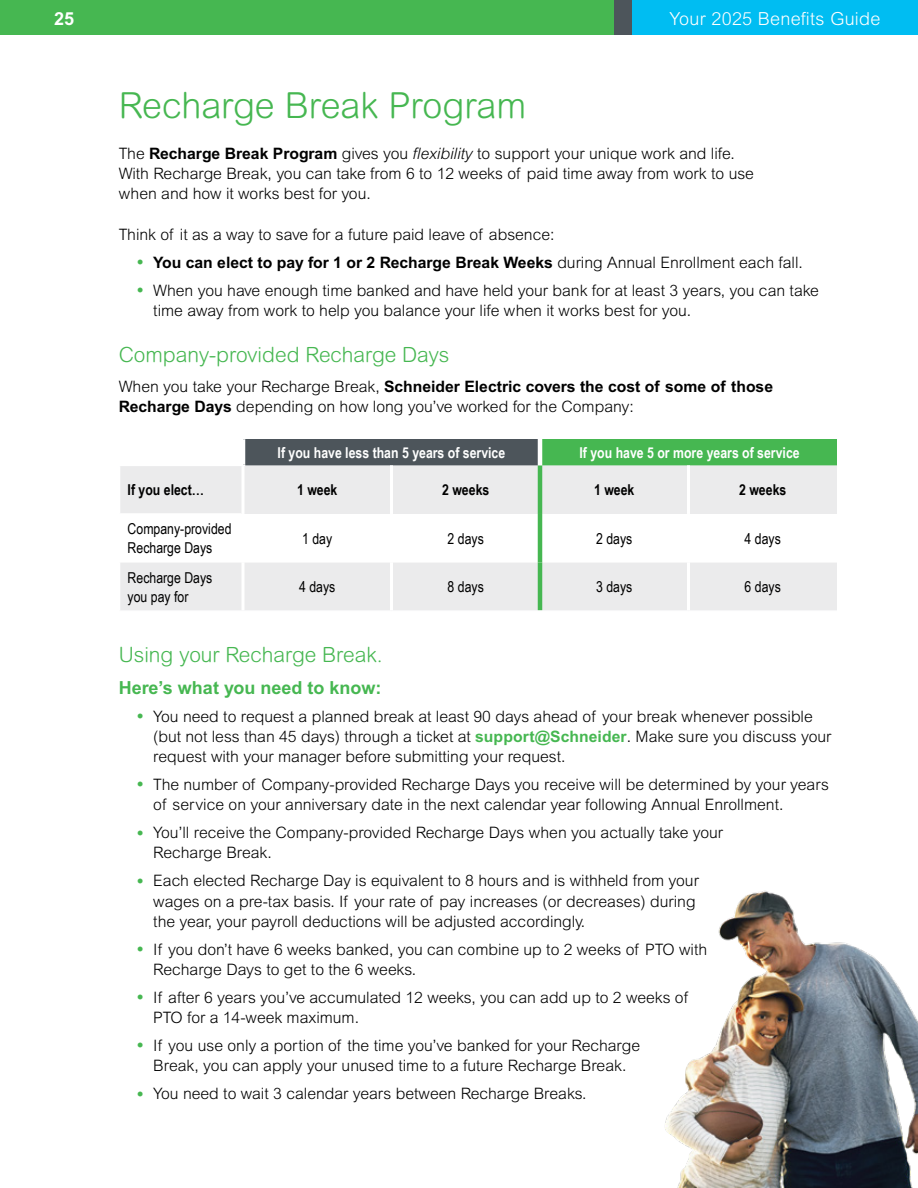
<style>
.page{position:relative;width:918px;height:1188px;background:#fff}
.page>*{position:absolute;margin:0;border:0;box-sizing:border-box;transform-origin:0 0}
.t1{font:300 36px "Arial Rounded MT Std";color:#46b751}
.t2{font:300 21px "Arial Rounded MT Std";color:#46b751}
.t3{font:700 18px "Arial MT Pro";color:#46b751}
.t4{font:300 18px "Arial MT Pro";letter-spacing:.015em;color:#fff}
.t5{font:700 18px "Arial MT Pro";color:#fff}
.t6{font:300 15.75px/20.2px "Arial MT Pro";color:#000}
.t7{font:700 15.75px "Arial MT Pro";color:#000}
.t8{font:15px/19.5px "Arial Narrow";color:#000}
.t9{font:700 15px "Arial Narrow";color:#fff}
.t10{font:700 15px "Arial Narrow";color:#000}
.s1{font-weight:700}
.s2{font-style:italic}
.s3{font-family:"Arial";font-weight:400;font-size:19.5px;color:#46b751}
.s4{font-weight:300}
.s5{font-weight:700;color:#46b751}
</style>
<div class="page">
<div style="left:632px;top:0;width:286px;height:35px;background:#00bdf2"></div>
<div style="left:0;top:0;width:632px;height:35px;background:#46b751"></div>
<div style="left:615px;top:0;width:17px;height:35px;background:#4d555b"></div>
<div style="left:243px;top:439px;width:297px;height:26px;background:#4d555b"></div>
<div style="left:540px;top:439px;width:297px;height:26px;background:#46b751"></div>
<svg style="left:120px;top:465px;width:717px;height:145px;fill:#ebebec"></svg>
<hr style="left:538px;top:465px;width:4px;height:49px;background:#46b751">
<hr style="left:538px;top:514px;width:4px;height:49px;background:#46b751">
<hr style="left:538px;top:563px;width:4px;height:47px;background:#46b751">
<hr style="left:119px;top:438px;width:126px;height:2px;background:#fff">
<hr style="left:119px;top:465px;width:126px;height:1px;background:#fff">
<hr style="left:119px;top:513px;width:123px;height:2px;background:#fff">
<hr style="left:241px;top:440px;width:4px;height:25px;background:#fff">
<hr style="left:538px;top:439px;width:4px;height:26px;background:#fff">
<hr style="left:242px;top:466px;width:2px;height:48px;background:#fff">
<hr style="left:390px;top:465px;width:3px;height:49px;background:#fff">
<hr style="left:687px;top:465px;width:3px;height:49px;background:#fff">
<hr style="left:242px;top:514px;width:2px;height:49px;background:#fff">
<hr style="left:390px;top:514px;width:3px;height:49px;background:#fff">
<hr style="left:687px;top:514px;width:3px;height:49px;background:#fff">
<hr style="left:242px;top:563px;width:2px;height:47px;background:#fff">
<hr style="left:390px;top:563px;width:3px;height:47px;background:#fff">
<hr style="left:687px;top:563px;width:3px;height:47px;background:#fff">
<img style="left:665px;top:891px;width:253px;height:297px">
<p class="t5" style="left:54px;top:8px;width:22px">25</p>
<p class="t4" style="left:669px;top:7px;width:212px">Your 2025 Benefits Guide</p>
<h1 class="t1" style="left:119px;top:85px;width:409px">Recharge Break Program</h1>
<p class="t6" style="left:119px;top:144px;width:637px">The <span class="s1">Recharge Break Program</span> gives you <span class="s2">flexibility</span> to support your unique work and life.<br>With Recharge Break, you can take from 6 to 12 weeks of paid time away from work to use when and how it works best for you.</p>
<p class="t6" style="left:119px;top:225px;width:437px">Think of it as a way to save for a future paid leave of absence:</p>
<p class="t7" style="left:137px;top:253px;width:668px"><span class="s3">•</span> You can elect to pay for 1 or 2 Recharge Break Weeks <span class="s4">during Annual Enrollment each fall.</span></p>
<p class="t6" style="left:153px;top:280px;width:667px;text-indent:-16px"><span class="s3">•</span> When you have enough time banked and have held your bank for at least 3 years, you can take time away from work to help you balance your life when it works best for you.</p>
<h2 class="t2" style="left:119px;top:343px;width:332px">Company-provided Recharge Days</h2>
<p class="t6" style="left:119px;top:376px;width:656px">When you take your Recharge Break, <span class="s1">Schneider Electric covers the cost of some of those<br>Recharge Days</span> depending on how long you’ve worked for the Company:</p>
<p class="t9" style="left:278px;top:441px;width:229px">If you have less than 5 years of service</p>
<p class="t9" style="left:580px;top:441px;width:222px">If you have 5 or more years of service</p>
<p class="t10" style="left:128px;top:478px;width:78px">If you elect…</p>
<p class="t10" style="left:297px;top:478px;width:42px">1 week</p>
<p class="t10" style="left:442px;top:478px;width:49px">2 weeks</p>
<p class="t10" style="left:594px;top:478px;width:42px">1 week</p>
<p class="t10" style="left:739px;top:478px;width:49px">2 weeks</p>
<p class="t8" style="left:128px;top:518px;width:105px">Company-provided<br>Recharge Days</p>
<p class="t8" style="left:302px;top:528px;width:32px">1 day</p>
<p class="t8" style="left:448px;top:528px;width:38px">2 days</p>
<p class="t8" style="left:596px;top:528px;width:38px">2 days</p>
<p class="t8" style="left:745px;top:528px;width:38px">4 days</p>
<p class="t8" style="left:128px;top:567px;width:86px">Recharge Days you pay for</p>
<p class="t8" style="left:299px;top:577px;width:38px">4 days</p>
<p class="t8" style="left:448px;top:577px;width:38px">8 days</p>
<p class="t8" style="left:596px;top:577px;width:38px">3 days</p>
<p class="t8" style="left:745px;top:577px;width:38px">6 days</p>
<h2 class="t2" style="left:119px;top:643px;width:265px">Using your Recharge Break.</h2>
<p class="t3" style="left:119px;top:677px;width:264px">Here’s what you need to know:</p>
<p class="t6" style="left:153px;top:706px;width:680px;text-indent:-16px"><span class="s3">•</span> You need to request a planned break at least 90 days ahead of your break whenever possible (but not less than 45 days) through a ticket at <span class="s5">support@Schneider</span>. Make sure you discuss your request with your manager before submitting your request.</p>
<p class="t6" style="left:153px;top:775px;width:677px;text-indent:-16px"><span class="s3">•</span> The number of Company-provided Recharge Days you receive will be determined by your years of service on your anniversary date in the next calendar year following Annual Enrollment.</p>
<p class="t6" style="left:153px;top:823px;width:571px;text-indent:-16px"><span class="s3">•</span> You’ll receive the Company-provided Recharge Days when you actually take your<br>Recharge Break.</p>
<p class="t6" style="left:153px;top:871px;width:547px;text-indent:-16px"><span class="s3">•</span> Each elected Recharge Day is equivalent to 8 hours and is withheld from your wages on a pre-tax basis. If your rate of pay increases (or decreases) during the year, your payroll deductions will be adjusted accordingly.</p>
<p class="t6" style="left:153px;top:939px;width:555px;text-indent:-16px"><span class="s3">•</span> If you don’t have 6 weeks banked, you can combine up to 2 weeks of PTO with<br>Recharge Days to get to the 6 weeks.</p>
<p class="t6" style="left:153px;top:988px;width:536px;text-indent:-16px"><span class="s3">•</span> If after 6 years you’ve accumulated 12 weeks, you can add up to 2 weeks of<br>PTO for a 14-week maximum.</p>
<p class="t6" style="left:137px;top:1036px;width:505px;text-align:center"><span class="s3">•</span> If you use only a portion of the time you’ve banked for your Recharge<br>Break, you can apply your unused time to a future Recharge Break.</p>
<p class="t6" style="left:137px;top:1084px;width:451px"><span class="s3">•</span> You need to wait 3 calendar years between Recharge Breaks.</p>
</div>
